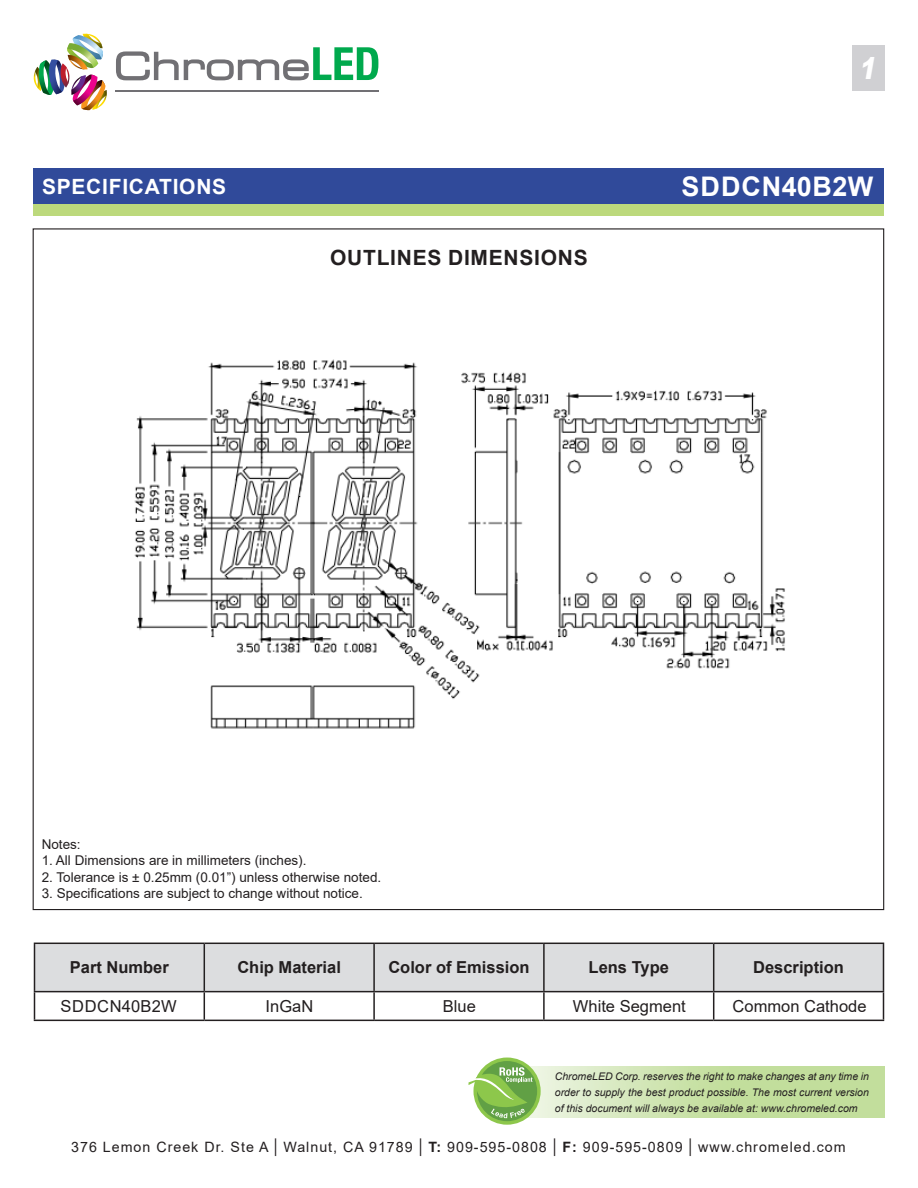
<style>
.page{position:relative;width:918px;height:1188px;background:#fff}
.page>*{position:absolute;margin:0;border:0;box-sizing:border-box;transform-origin:0 0}
.t1{font:italic 900 30px "Arial";color:#fff;scale:.8 1}
.t2{font:700 27px "Arial";letter-spacing:.02em;color:#fff}
.t3{font:700 21px "Arial";letter-spacing:.035em;color:#231f20}
.t4{font:700 21px "Arial";letter-spacing:.035em;color:#fff}
.t5{font:700 16.5px "Arial";color:#231f20}
.t6{font:16.5px "Arial";color:#231f20}
.t7{font:16.5px "Arial";color:#000}
.t8{font:16.5px "Arial";letter-spacing:.02em;color:#231f20}
.t9{font:14.25px "Arial";letter-spacing:.07em;color:#231f20}
.t10{font:13.5px "Arial";color:#231f20}
.t11{font:italic 10.5px/15.8px "Arial";color:#231f20;text-align:justify}
.s1{font-size:18.6px}
.s2{font-weight:700}
</style>
<div class="page">
<img style="left:34px;top:34px;width:73px;height:76px">
<hr style="left:115px;top:90px;width:263px;height:2px;background:#717074">
<svg style="left:116px;top:47px;width:262px;height:33px"></svg>
<svg style="left:473px;top:1058px;width:68px;height:67px"></svg>
<div style="left:477px;top:1061px;width:60px;height:60px;background:#61a045;border-radius:50%"></div>
<svg style="left:469px;top:1067px;width:64px;height:51px"></svg>
<div style="left:34px;top:168px;width:850px;height:37px;background:#304a9a"></div>
<div style="left:34px;top:204px;width:850px;height:12px;background:#bcd97c"></div>
<svg style="left:34px;top:943px;width:850px;height:77px"></svg>
<hr style="left:34px;top:1020px;width:170px;height:1px;background:#231f20">
<hr style="left:204px;top:1020px;width:170px;height:1px;background:#231f20">
<hr style="left:374px;top:1020px;width:170px;height:1px;background:#231f20">
<hr style="left:544px;top:1020px;width:170px;height:1px;background:#231f20">
<hr style="left:714px;top:1020px;width:170px;height:1px;background:#231f20">
<div style="left:852px;top:45px;width:32px;height:46px;background:#d0d0d3"></div>
<img style="left:134px;top:359px;width:651px;height:370px">
<h3 class="t4" style="left:42px;top:171px;width:186px">SPECIFICATIONS</h3>
<h3 class="t3" style="left:330px;top:243px;width:259px">OUTLINES DIMENSIONS</h3>
<h1 class="t1" style="left:859px;top:46px;width:31px">1</h1>
<p class="t2" style="left:682px;top:167px;width:193px">SDDCN40B2W</p>
<p class="t10" style="left:42px;top:835px;width:41px">Notes:</p>
<p class="t10" style="left:42px;top:851px;width:266px">1. All Dimensions are in millimeters (inches).</p>
<p class="t10" style="left:42px;top:868px;width:341px">2. Tolerance is ± 0.25mm (0.01”) unless otherwise noted.</p>
<p class="t10" style="left:42px;top:884px;width:323px">3. Specifications are subject to change without notice.</p>
<p class="t7" style="left:104px;top:841px;width:193px">2. Bending ≤ Length*1%.</p>
<h3 class="t5" style="left:70px;top:956px;width:101px">Part Number</h3>
<h3 class="t5" style="left:237px;top:956px;width:105px">Chip Material</h3>
<h3 class="t5" style="left:388px;top:956px;width:143px">Color of Emission</h3>
<h3 class="t5" style="left:589px;top:956px;width:82px">Lens Type</h3>
<h3 class="t5" style="left:753px;top:956px;width:92px">Description</h3>
<p class="t8" style="left:61px;top:995px;width:118px">SDDCN40B2W</p>
<p class="t6" style="left:266px;top:995px;width:49px">InGaN</p>
<p class="t6" style="left:443px;top:995px;width:35px">Blue</p>
<p class="t6" style="left:573px;top:995px;width:114px">White Segment</p>
<p class="t6" style="left:732px;top:995px;width:136px">Common Cathode</p>
<p class="t11" style="left:555px;top:1069px;width:316px">ChromeLED Corp. reserves the right to make changes at any time in order to supply the best product possible. The most current version of this document will always be available at: www.chromeled.com</p>
<h3 class="t9" style="left:71px;top:1138px;width:776px">376 Lemon Creek Dr. Ste A <span class="s1">|</span> Walnut, CA 91789 <span class="s1">|</span> <span class="s2">T:</span> 909-595-0808 <span class="s1">|</span> <span class="s2">F:</span> 909-595-0809 <span class="s1">|</span> www.chromeled.com</h3>
</div>
